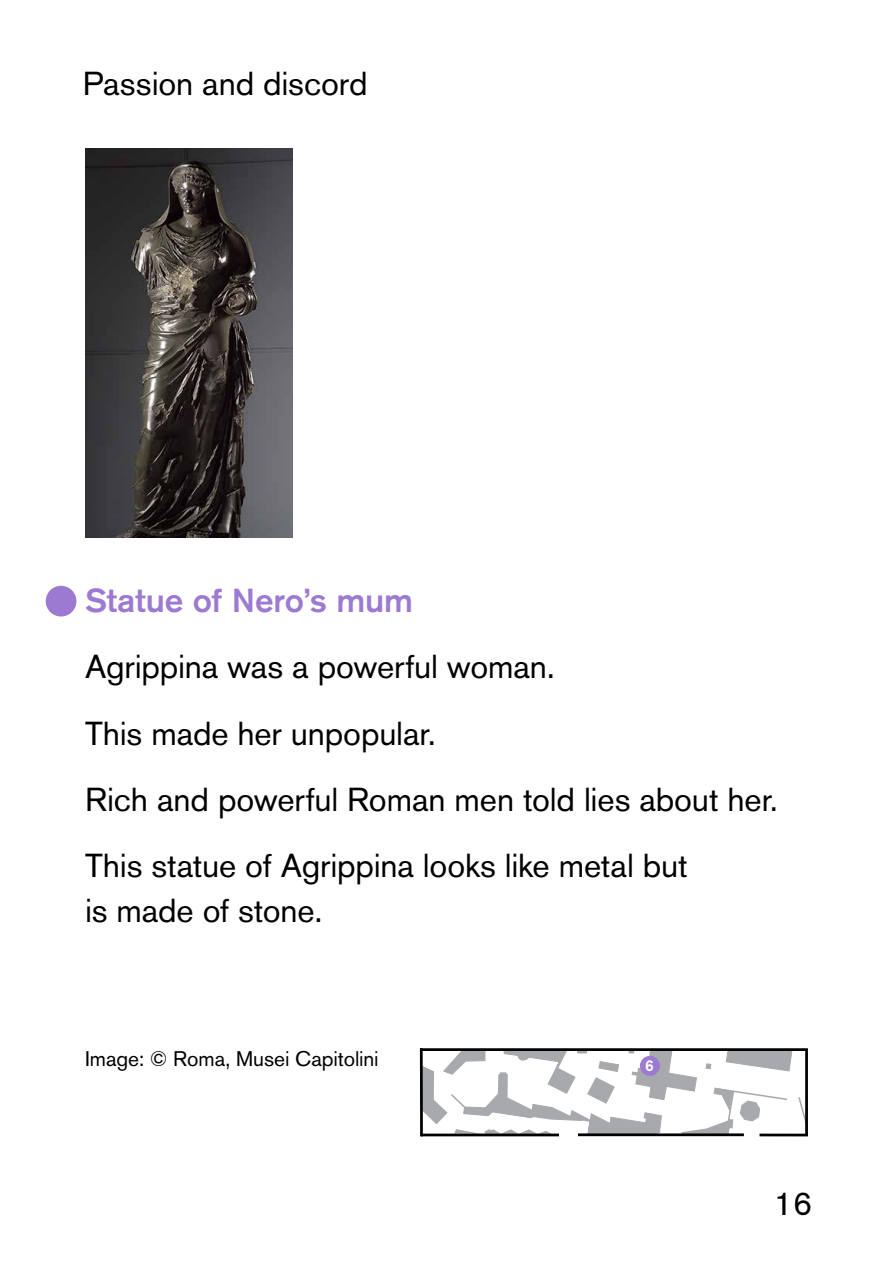
<style>
.page{position:relative;width:893px;height:1263px;background:#fff}
.page>*{position:absolute;margin:0;border:0;box-sizing:border-box;transform-origin:0 0}
.t1{font:33px/45px "Akzidenz Grotesk Pro";letter-spacing:-.005em;color:#000}
.t2{font:500 33px "Akzidenz Grotesk Pro";letter-spacing:-.005em;color:#9d7ad1}
.t3{font:21px "Akzidenz Grotesk Pro";color:#000}
.t4{font:500 15.6px "Akzidenz Grotesk Pro";color:#fff}
.s1{font-size:24px;color:#fff}
</style>
<div class="page">
<img style="left:85px;top:149px;width:208px;height:389px">
<div style="left:46px;top:586px;width:30px;height:30px;background:#9d7ad1;border-radius:50%"></div>
<svg style="left:419px;top:1048px;width:389px;height:89px"></svg>
<div style="left:640px;top:1056px;width:20px;height:20px;background:#9d7ad1;border-radius:50%"></div>
<p class="t1" style="left:83px;top:61px;width:286px">Passion and discord</p>
<h3 class="t2" style="left:54px;top:579px;width:360px"><span class="s1">6</span> Statue of Nero’s mum</h3>
<p class="t1" style="left:85px;top:644px;width:471px">Agrippina was a powerful woman.</p>
<p class="t1" style="left:85px;top:710px;width:352px">This made her unpopular.</p>
<p class="t1" style="left:85px;top:777px;width:694px">Rich and powerful Roman men told lies about her.</p>
<p class="t1" style="left:85px;top:843px;width:604px">This statue of Agrippina looks like metal but is made of stone.</p>
<p class="t3" style="left:85px;top:1045px;width:295px">Image: © Roma, Musei Capitolini</p>
<p class="t4" style="left:645px;top:1055px;width:10px">6</p>
<p class="t1" style="left:774px;top:1181px;width:40px">16</p>
</div>
